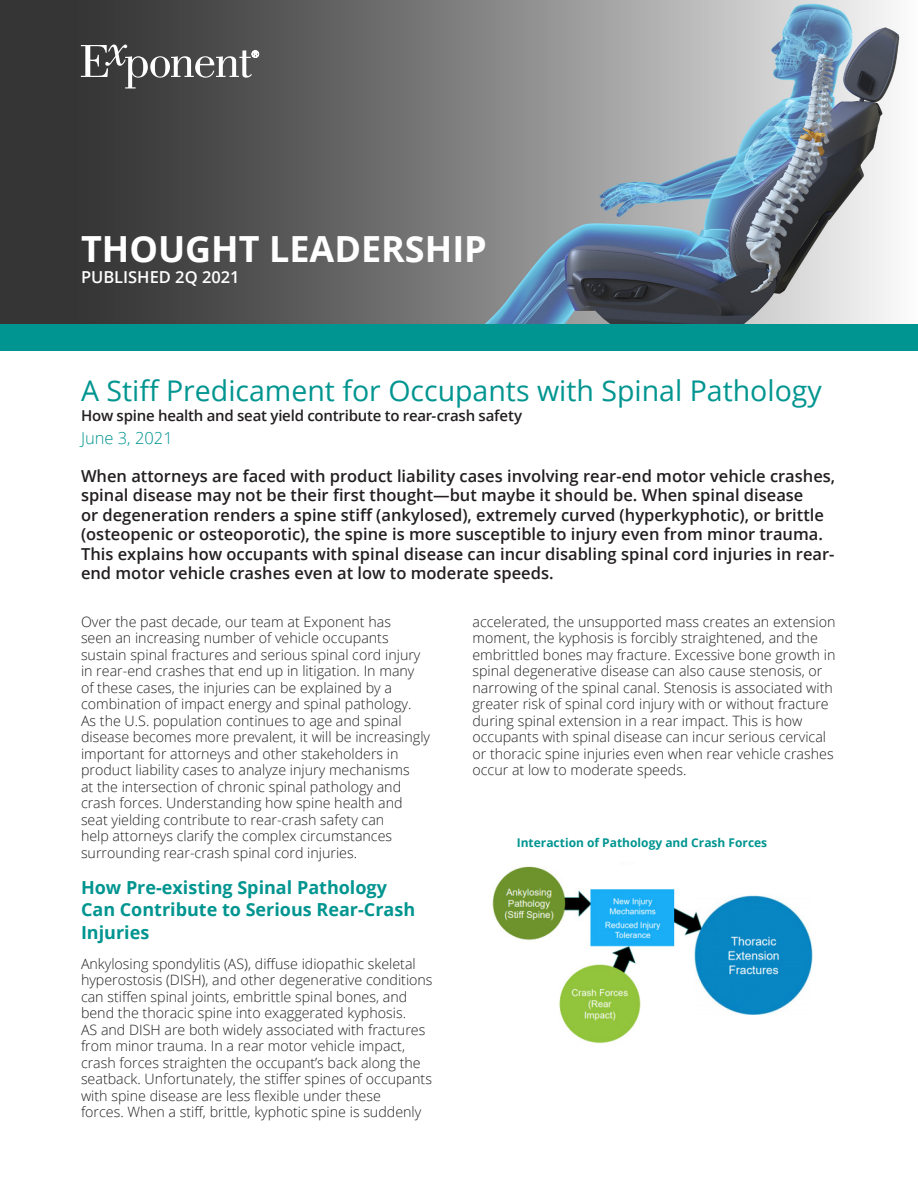
<style>
.page{position:relative;width:918px;height:1188px;background:#fff}
.page>*{position:absolute;margin:0;border:0;box-sizing:border-box;transform-origin:0 0}
.t1{font:700 36px "Open Sans";color:#fff}
.TL_title{font:28.5px "Open Sans";color:#009590}
.header_-_teal{font:700 18px/22.5px "Open Sans";color:#009590}
.first_PP_text{font:600 16.5px/19.5px "Open Sans";color:#231f20}
.published_date{font:600 16.5px "Open Sans";color:#fff}
.article_date{font:300 16.5px "Open Sans";color:#009590}
.TL_title-2{font:600 15px "Open Sans";letter-spacing:-.015em;color:#231f20}
.main_text{font:300 14.25px/16.5px "Open Sans";color:#231f20}
.header_-_teal-2{font:700 12px "Open Sans";color:#009590}
</style>
<div class="page">
<img style="left:0;top:0;width:900px;height:324px">
<div style="left:0;top:324px;width:918px;height:27px;background:#009590"></div>
<svg style="left:81px;top:45px;width:178px;height:44px;background:#666"></svg>
<img style="left:492px;top:866px;width:321px;height:177px">
<p class="t1" style="left:81px;top:224px;width:407px">THOUGHT LEADERSHIP</p>
<p class="published_date" style="left:81px;top:266px;width:160px">PUBLISHED 2Q 2021</p>
<p class="TL_title" style="left:81px;top:372px;width:742px">A Stiff Predicament for Occupants with Spinal Pathology</p>
<p class="TL_title-2" style="left:81px;top:405px;width:443px">How spine health and seat yield contribute to rear-crash safety</p>
<p class="article_date" style="left:81px;top:427px;width:93px">June 3, 2021</p>
<p class="first_PP_text" style="left:81px;top:465px;width:756px">When attorneys are faced with product liability cases involving rear-end motor vehicle crashes, spinal disease may not be their first thought—but maybe it should be. When spinal disease<br>or degeneration renders a spine stiff (ankylosed), extremely curved (hyperkyphotic), or brittle (osteopenic or osteoporotic), the spine is more susceptible to injury even from minor trauma.<br>This explains how occupants with spinal disease can incur disabling spinal cord injuries in rear&shy;end motor vehicle crashes even at low to moderate speeds.</p>
<p class="main_text" style="left:81px;top:613px;width:351px">Over the past decade, our team at Exponent has<br>seen an increasing number of vehicle occupants sustain spinal fractures and serious spinal cord injury in rear-end crashes that end up in litigation. In many of these cases, the injuries can be explained by a combination of impact energy and spinal pathology.<br>As the U.S. population continues to age and spinal disease becomes more prevalent, it will be increasingly important for attorneys and other stakeholders in product liability cases to analyze injury mechanisms<br>at the intersection of chronic spinal pathology and crash forces. Understanding how spine health and seat yielding contribute to rear-crash safety can<br>help attorneys clarify the complex circumstances surrounding rear-crash spinal cord injuries.</p>
<p class="header_-_teal" style="left:81px;top:875px;width:336px">How Pre-existing Spinal Pathology<br>Can Contribute to Serious Rear-Crash<br>Injuries</p>
<p class="main_text" style="left:81px;top:955px;width:353px">Ankylosing spondylitis (AS), diffuse idiopathic skeletal hyperostosis (DISH), and other degenerative conditions can stiffen spinal joints, embrittle spinal bones, and bend the thoracic spine into exaggerated kyphosis.<br>AS and DISH are both widely associated with fractures from minor trauma. In a rear motor vehicle impact, crash forces straighten the occupant’s back along the seatback. Unfortunately, the stiffer spines of occupants with spine disease are less flexible under these<br>forces. When a stiff, brittle, kyphotic spine is suddenly</p>
<p class="main_text" style="left:472px;top:613px;width:365px">accelerated, the unsupported mass creates an extension moment, the kyphosis is forcibly straightened, and the embrittled bones may fracture. Excessive bone growth in spinal degenerative disease can also cause stenosis, or narrowing of the spinal canal. Stenosis is associated with greater risk of spinal cord injury with or without fracture during spinal extension in a rear impact. This is how occupants with spinal disease can incur serious cervical or thoracic spine injuries even when rear vehicle crashes occur at low to moderate speeds.</p>
<p class="header_-_teal-2" style="left:517px;top:834px;width:252px">Interaction of Pathology and Crash Forces</p>
</div>
